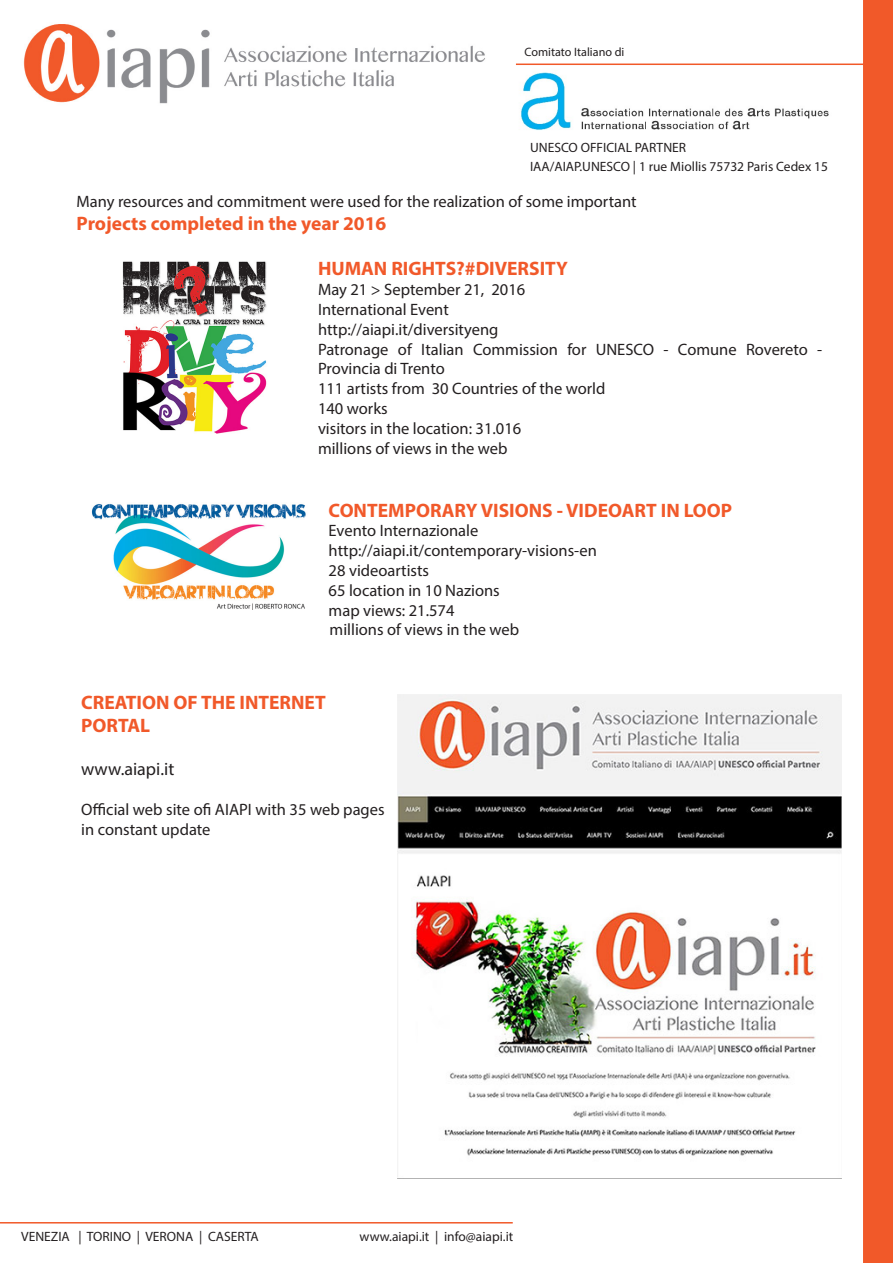
<style>
.page{position:relative;width:893px;height:1263px;background:#fff}
.page>*{position:absolute;margin:0;border:0;box-sizing:border-box;transform-origin:0 0}
.t1{font:700 19.5px/23.4px "Myriad Pro";color:#f1592a}
.t2{font:18px "Myriad Pro";color:#231f20}
.t3{font:16.5px/19.8px "Myriad Pro";color:#231f20}
.t4{font:13.5px "Myriad Pro";color:#231f20}
.t5{font:12.15px "Myriad Pro";color:#231f20}
</style>
<div class="page">
<div style="left:863px;top:0;width:30px;height:1263px;background:#f15929"></div>
<hr style="left:0;top:1222px;width:513px;height:1px;background:#f15929">
<img style="left:23px;top:24px;width:462px;height:80px">
<hr style="left:516px;top:64px;width:377px;height:1px;background:#f15929">
<img style="left:521px;top:72px;width:308px;height:58px">
<img style="left:123px;top:305px;width:144px;height:129px">
<img style="left:92px;top:503px;width:214px;height:106px">
<img style="left:397px;top:694px;width:445px;height:485px">
<svg style="left:122px;top:128px;width:451px;height:177px"></svg>
<p class="t5" style="left:525px;top:45px;width:101px">Comitato Italiano di</p>
<p class="t4" style="left:530px;top:139px;width:158px">UNESCO OFFICIAL PARTNER</p>
<p class="t4" style="left:530px;top:158px;width:299px">IAA/AIAP.UNESCO | 1 rue Miollis 75732 Paris Cedex 15</p>
<p class="t3" style="left:77px;top:191px;width:562px">Many resources and commitment were used for the realization of some important</p>
<p class="t1" style="left:77px;top:211px;width:311px">Projects completed in the year 2016</p>
<p class="t1" style="left:318px;top:256px;width:251px">HUMAN RIGHTS?#DIVERSITY</p>
<p class="t3" style="left:318px;top:280px;width:209px">May 21 &gt; September 21, 2016</p>
<p class="t3" style="left:318px;top:299px;width:132px">International Event</p>
<p class="t3" style="left:318px;top:319px;width:182px">http://aiapi.it/diversityeng</p>
<p class="t3" style="left:318px;top:339px;width:506px">Patronage of Italian Commission for UNESCO - Comune Rovereto -<br>Provincia di Trento</p>
<p class="t3" style="left:318px;top:379px;width:289px">111 artists from 30 Countries of the world</p>
<p class="t3" style="left:318px;top:398px;width:71px">140 works</p>
<p class="t3" style="left:318px;top:418px;width:205px">visitors in the location: 31.016</p>
<p class="t3" style="left:318px;top:438px;width:191px">millions of views in the web</p>
<p class="t1" style="left:329px;top:498px;width:405px">CONTEMPORARY VISIONS - VIDEOART IN LOOP</p>
<p class="t3" style="left:329px;top:521px;width:151px">Evento Internazionale</p>
<p class="t3" style="left:329px;top:540px;width:270px">http://aiapi.it/contemporary-visions-en</p>
<p class="t3" style="left:329px;top:560px;width:102px">28 videoartists</p>
<p class="t3" style="left:329px;top:580px;width:173px">65 location in 10 Nazions</p>
<p class="t3" style="left:329px;top:600px;width:127px">map views: 21.574</p>
<p class="t3" style="left:330px;top:620px;width:191px">millions of views in the web</p>
<p class="t1" style="left:81px;top:690px;width:246px">CREATION OF THE INTERNET<br>PORTAL</p>
<p class="t2" style="left:81px;top:758px;width:95px">www.aiapi.it</p>
<p class="t3" style="left:81px;top:799px;width:305px">Official web site ofi AIAPI with 35 web pages in constant update</p>
<p class="t4" style="left:21px;top:1228px;width:239px">VENEZIA | TORINO | VERONA | CASERTA</p>
<p class="t4" style="left:360px;top:1228px;width:155px">www.aiapi.it | info@aiapi.it</p>
</div>
